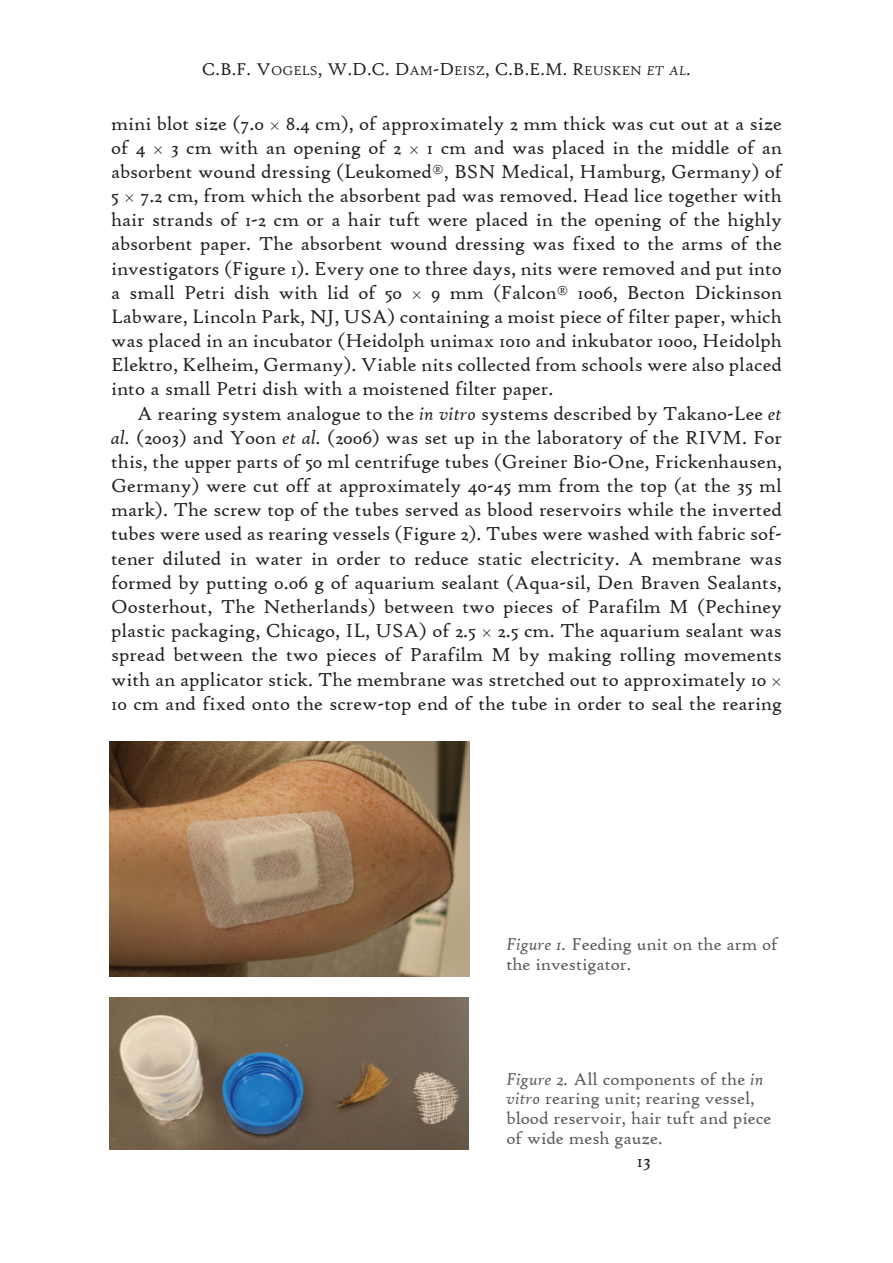
<style>
.page{position:relative;width:893px;height:1263px;background:#fff}
.page>*{position:absolute;margin:0;border:0;box-sizing:border-box;transform-origin:0 0}
.t1{font:20.1px/24.2px "High Tower Text";color:#231f20;text-align:justify}
.t2{font:18.3px/19.8px "High Tower Text";color:#57585a}
.t3{font:18.3px "High Tower Text";color:#231f20}
.s1{font-size:13.65px}
.s2{font-style:italic;font-size:13.65px}
.s3{font-style:italic}
</style>
<div class="page">
<img style="left:109px;top:741px;width:360px;height:236px">
<img style="left:109px;top:998px;width:360px;height:152px">
<p class="t3" style="left:202px;top:61px;width:491px">C.B.F. V<span class="s1">OGELS</span>, W.D.C. D<span class="s1">AM</span>-D<span class="s1">EISZ</span>, C.B.E.M. R<span class="s1">EUSKEN</span> <span class="s2">ET AL</span><span class="s3">.</span></p>
<p class="t1" style="left:111px;top:113px;width:672px">mini blot size (7.0 × 8.4 cm), of approximately 2 mm thick was cut out at a size of 4 × 3 cm with an opening of 2 × 1 cm and was placed in the middle of an absorbent wound dressing (Leukomed®, BSN Medical, Hamburg, Germany) of 5 × 7.2 cm, from which the absorbent pad was removed. Head lice together with hair strands of 1-2 cm or a hair tuft were placed in the opening of the highly absorbent paper. The absorbent wound dressing was fixed to the arms of the investigators (Figure 1). Every one to three days, nits were removed and put into a small Petri dish with lid of 50 × 9 mm (Falcon® 1006, Becton Dickinson Labware, Lincoln Park, NJ, USA) containing a moist piece of filter paper, which was placed in an incubator (Heidolph unimax 1010 and inkubator 1000, Heidolph Elektro, Kelheim, Germany). Viable nits collected from schools were also placed into a small Petri dish with a moistened filter paper.</p>
<p class="t1" style="left:111px;top:403px;width:672px;text-indent:26px">A rearing system analogue to the <span class="s3">in vitro</span> systems described by Takano-Lee <span class="s3">et al.</span> (2003) and Yoon <span class="s3">et al.</span> (2006) was set up in the laboratory of the RIVM. For this, the upper parts of 50 ml centrifuge tubes (Greiner Bio-One, Frickenhausen, Germany) were cut off at approximately 40-45 mm from the top (at the 35 ml mark). The screw top of the tubes served as blood reservoirs while the inverted tubes were used as rearing vessels (Figure 2). Tubes were washed with fabric sof&shy;tener diluted in water in order to reduce static electricity. A membrane was formed by putting 0.06 g of aquarium sealant (Aqua-sil, Den Braven Sealants, Oosterhout, The Netherlands) between two pieces of Parafilm M (Pechiney plastic packaging, Chicago, IL, USA) of 2.5 × 2.5 cm. The aquarium sealant was spread between the two pieces of Parafilm M by making rolling movements with an applicator stick. The membrane was stretched out to approximately 10 × 10 cm and fixed onto the screw-top end of the tube in order to seal the rearing</p>
<p class="t2" style="left:506px;top:936px;width:273px"><span class="s3">Figure 1.</span> Feeding unit on the arm of the investigator.</p>
<p class="t2" style="left:506px;top:1070px;width:266px"><span class="s3">Figure 2.</span> All components of the <span class="s3">in vitro</span> rearing unit; rearing vessel, blood reservoir, hair tuft and piece of wide mesh gauze.</p>
<p class="t1" style="left:637px;top:1150px;width:15px">13</p>
</div>
